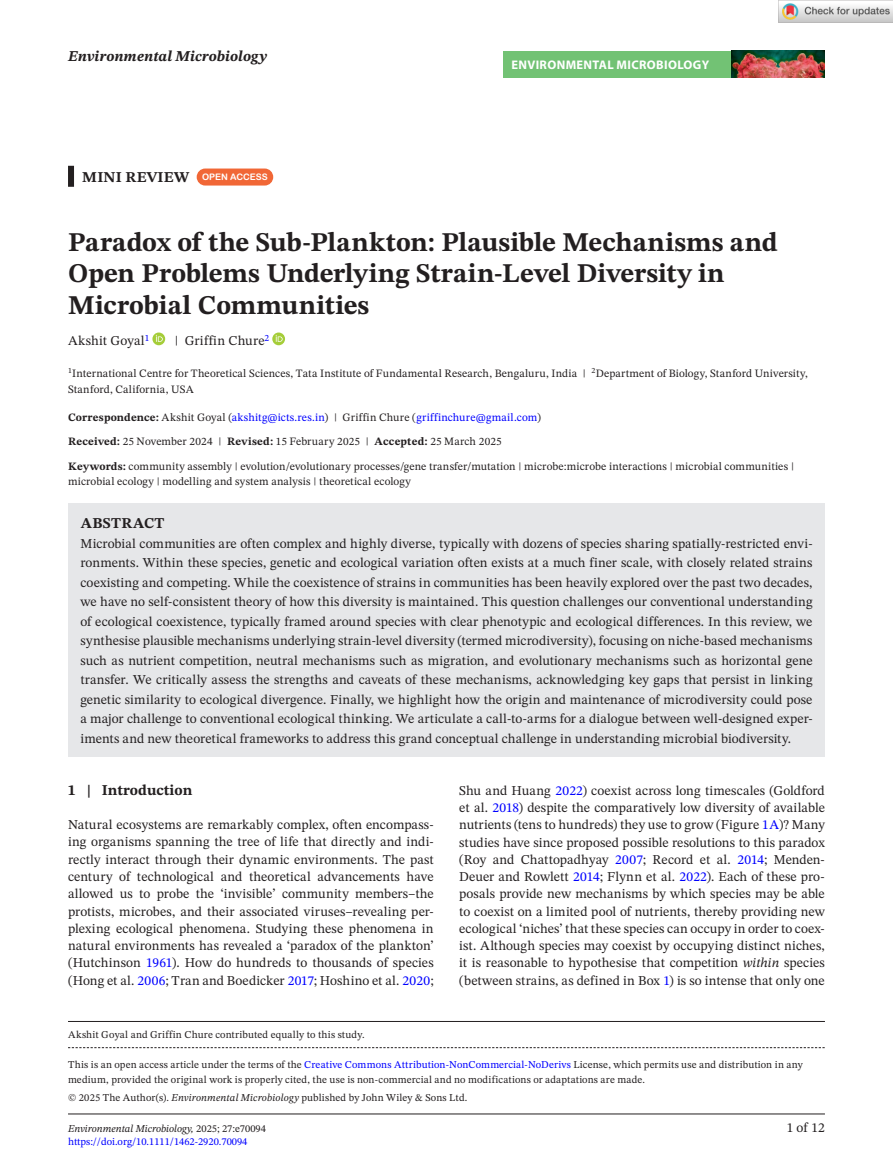
<style>
.page{position:relative;width:893px;height:1174px;background:#fff}
.page>*{position:absolute;margin:0;border:0;box-sizing:border-box;transform-origin:0 0}
.t1{font:700 27px/31.5px "STIX Two Text";color:#231f20}
.t2{font:700 15px "STIX Two Text";letter-spacing:.01em;color:#231f20}
.t3{font:italic 700 15px "STIX Two Text";letter-spacing:.005em;color:#231f20}
.t4{font:13.5px/17.2px "STIX Two Text";letter-spacing:.01em;color:#231f20;text-align:justify}
.t5{font:700 12.45px "Myriad Pro";letter-spacing:.03em;color:#fff}
.t6{font:11.25px/16.5px "STIX Two Text";letter-spacing:.015em;color:#231f20}
.t7{font:10.5px/15px "STIX Two Text";letter-spacing:.015em;color:#231f20}
.t8{font:italic 10.5px "STIX Two Text";color:#231f20}
.t9{font:10.5px "STIX Two Text";color:#00f}
.s1{font-family:"Arial Rounded MT Bold";font-weight:400;font-size:9px;color:#fff}
.s2{font-weight:700}
.s3{color:#00f}
.s4{font-style:italic}
.s5{font-style:normal}
</style>
<div class="page">
<hr style="left:68px;top:1113px;width:757px;height:1px;background:#231f20">
<div style="left:503px;top:51px;width:322px;height:27px;background:#72c274"></div>
<img style="left:731px;top:51px;width:94px;height:27px">
<div style="left:68px;top:166px;width:6px;height:21px;background:#231f20"></div>
<div style="left:68px;top:503px;width:757px;height:42px;background:#e6e7e9"></div>
<div style="left:68px;top:522px;width:757px;height:234px;background:#e6e7e9"></div>
<div style="left:197px;top:168px;width:76px;height:17px;background:#f16736;border-radius:9px"></div>
<svg style="left:152px;top:332px;width:13px;height:13px"></svg>
<svg style="left:156px;top:335px;width:7px;height:7px"></svg>
<svg style="left:272px;top:332px;width:13px;height:13px"></svg>
<svg style="left:276px;top:335px;width:7px;height:7px"></svg>
<svg style="left:68px;top:1047px;width:757px;height:1px"></svg>
<hr style="left:68px;top:1021px;width:757px;height:1px;background:#231f20">
<img style="left:779px;top:0;width:114px;height:23px">
<p class="t3" style="left:68px;top:46px;width:201px">Environmental Microbiology</p>
<p class="t2" style="left:82px;top:166px;width:187px">MINI REVIEW <span class="s1">OPEN ACCESS</span></p>
<p class="t5" style="left:511px;top:57px;width:199px">ENVIRONMENTAL MICROBIOLOGY</p>
<h1 class="t1" style="left:68px;top:227px;width:711px">Paradox of the Sub-Plankton: Plausible Mechanisms and<br>Open Problems Underlying Strain-Level Diversity in<br>Microbial Communities</h1>
<p class="t4" style="left:68px;top:332px;width:83px">Akshit Goyal<sup>1</sup></p>
<p class="t4" style="left:175px;top:332px;width:96px">| Griffin Chure<sup>2</sup></p>
<p class="t6" style="left:68px;top:365px;width:741px"><sup>1</sup>International Centre for Theoretical Sciences, Tata Institute of Fundamental Research, Bengaluru, India | <sup>2</sup>Department of Biology, Stanford University,<br>Stanford, California, USA</p>
<p class="t6" style="left:68px;top:405px;width:474px;line-height:24px"><span class="s2">Correspondence:</span> Akshit Goyal (<span class="s3">akshitg@icts.res.in</span>) | Griffin Chure (<span class="s3">griffinchure@gmail.com</span>)<br><span class="s2">Received:</span> 25 November 2024 | <span class="s2">Revised:</span> 15 February 2025 | <span class="s2">Accepted:</span> 25 March 2025</p>
<p class="t6" style="left:68px;top:458px;width:727px;line-height:15px"><span class="s2">Keywords:</span> community assembly | evolution/evolutionary processes/gene transfer/mutation | microbe:microbe interactions | microbial communities | microbial ecology | modelling and system analysis | theoretical ecology</p>
<p class="t2" style="left:81px;top:512px;width:85px">ABSTRACT</p>
<p class="t4" style="left:80px;top:533px;width:734px;line-height:19.5px">Microbial communities are often complex and highly diverse, typically with dozens of species sharing spatially-restricted envi&shy;ronments. Within these species, genetic and ecological variation often exists at a much finer scale, with closely related strains coexisting and competing. While the coexistence of strains in communities has been heavily explored over the past two decades, we have no self-consistent theory of how this diversity is maintained. This question challenges our conventional understanding of ecological coexistence, typically framed around species with clear phenotypic and ecological differences. In this review, we synthesise plausible mechanisms underlying strain-level diversity (termed microdiversity), focusing on niche-based mechanisms such as nutrient competition, neutral mechanisms such as migration, and evolutionary mechanisms such as horizontal gene transfer. We critically assess the strengths and caveats of these mechanisms, acknowledging key gaps that persist in linking genetic similarity to ecological divergence. Finally, we highlight how the origin and maintenance of microdiversity could pose a major challenge to conventional ecological thinking. We articulate a call-to-arms for a dialogue between well-designed exper&shy;iments and new theoretical frameworks to address this grand conceptual challenge in understanding microbial biodiversity.</p>
<p class="t2" style="left:68px;top:779px;width:126px">1 | Introduction</p>
<p class="t4" style="left:68px;top:816px;width:367px">Natural ecosystems are remarkably complex, often encompass&shy;ing organisms spanning the tree of life that directly and indi&shy;rectly interact through their dynamic environments. The past century of technological and theoretical advancements have allowed us to probe the ‘invisible’ community members–the protists, microbes, and their associated viruses–revealing per&shy;plexing ecological phenomena. Studying these phenomena in natural environments has revealed a ‘paradox of the plankton’ (Hutchinson <span class="s3">1961</span>). How do hundreds to thousands of species (Hong et al. <span class="s3">2006</span>; Tran and Boedicker <span class="s3">2017</span>; Hoshino et al. <span class="s3">2020</span>;</p>
<p class="t4" style="left:459px;top:781px;width:367px">Shu and Huang <span class="s3">2022</span>) coexist across long timescales (Goldford et al. <span class="s3">2018</span>) despite the comparatively low diversity of available nutrients (tens to hundreds) they use to grow (Figure <span class="s3">1A</span>)? Many studies have since proposed possible resolutions to this paradox (Roy and Chattopadhyay <span class="s3">2007</span>; Record et al. <span class="s3">2014</span>; Menden-Deuer and Rowlett <span class="s3">2014</span>; Flynn et al. <span class="s3">2022</span>). Each of these pro&shy;posals provide new mechanisms by which species may be able to coexist on a limited pool of nutrients, thereby providing new ecological ‘niches’ that these species can occupy in order to coex&shy;ist. Although species may coexist by occupying distinct niches, it is reasonable to hypothesise that competition <span class="s4">within</span> species (between strains, as defined in Box <span class="s3">1</span>) is so intense that only one</p>
<p class="t7" style="left:68px;top:1027px;width:298px">Akshit Goyal and Griffin Chure contributed equally to this study.</p>
<p class="t7" style="left:68px;top:1056px;width:736px">This is an open access article under the terms of the <span class="s3">Creative Commons Attribution-NonCommercial-NoDerivs</span> License, which permits use and distribution in any medium, provided the original work is properly cited, the use is non-commercial and no modifications or adaptations are made.</p>
<p class="t7" style="left:68px;top:1089px;width:401px">© 2025 The Author(s). <span class="s4">Environmental Microbiology</span> published by John Wiley &amp; Sons Ltd.</p>
<p class="t8" style="left:68px;top:1121px;width:199px">Environmental Microbiology, <span class="s5">2025; 27:e70094</span></p>
<p class="t4" style="left:787px;top:1119px;width:40px">1 of 12</p>
<p class="t9" style="left:68px;top:1134px;width:181px">https://doi.org/10.1111/1462-2920.70094</p>
</div>
